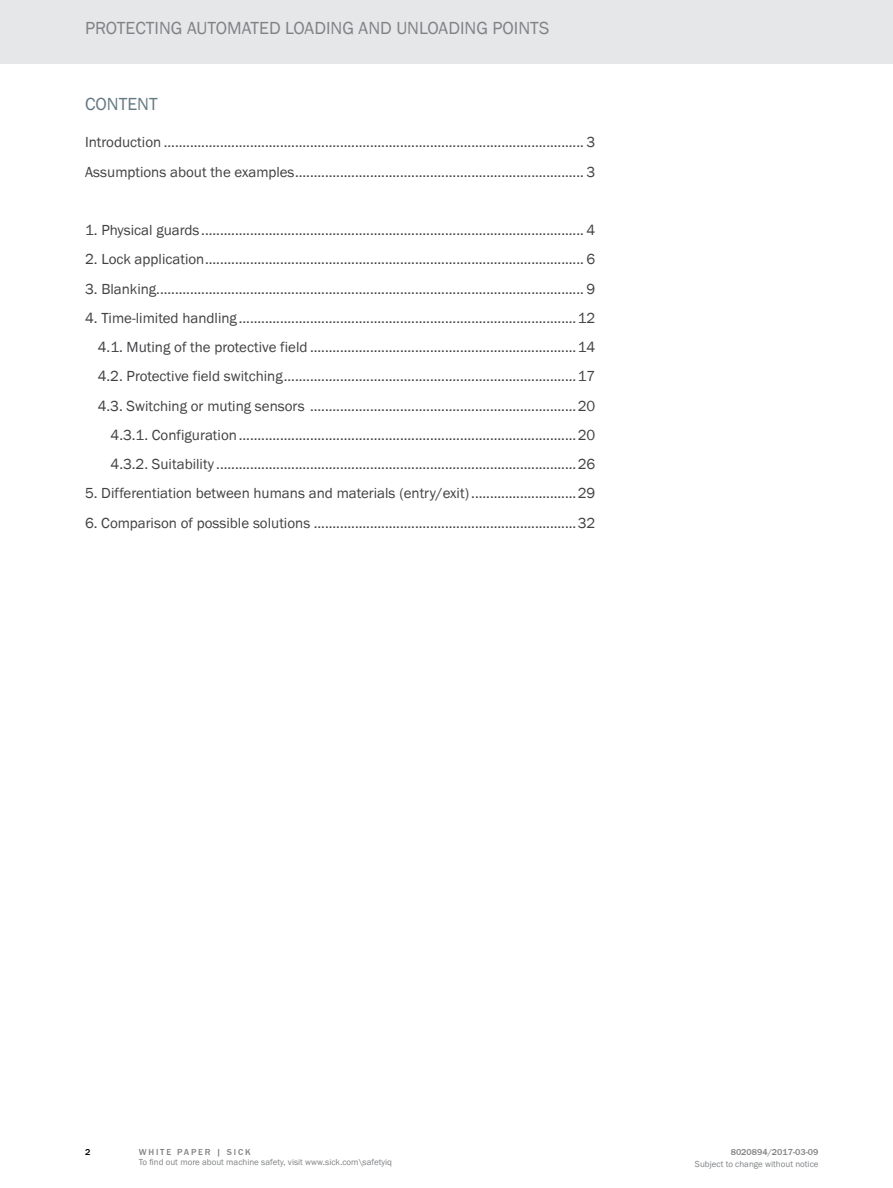
<style>
.page{position:relative;width:893px;height:1188px;background:#fff}
.page>*{position:absolute;margin:0;border:0;box-sizing:border-box;transform-origin:0 0}
.t1{font:18px "SICK Franklin";color:#808285}
.t2{font:18px "SICK Franklin";color:#677983}
.t3{font:15px/29.2px "SICK Franklin";color:#414042}
.t4{font:9px "SICK Franklin";color:#808285}
.t5{font:500 9px "SICK Franklin";color:#808285}
.t6{font:500 9px "SICK Franklin";letter-spacing:.2em;color:#808285}
.t7{font:500 9px "SICK Franklin";color:#000}
</style>
<div class="page">
<div style="left:0;top:0;width:893px;height:64px;background:#e6e7e8"></div>
<p class="t1" style="left:85px;top:17px;width:466px">PROTECTING AUTOMATED LOADING AND UNLOADING POINTS</p>
<p class="t2" style="left:85px;top:92px;width:74px">CONTENT</p>
<p class="t3" style="left:85px;top:128px;width:512px">Introduction ................................................................................................................ 3<br>Assumptions about the examples............................................................................. 3</p>
<p class="t3" style="left:85px;top:216px;width:512px">1. Physical guards...................................................................................................... 4</p>
<p class="t3" style="left:85px;top:245px;width:512px">2. Lock application..................................................................................................... 6</p>
<p class="t3" style="left:85px;top:274px;width:512px">3. Blanking.................................................................................................................. 9</p>
<p class="t3" style="left:85px;top:303px;width:512px;text-align:right">4. Time-limited handling..........................................................................................12<br>4.1. Muting of the protective field .......................................................................14<br>4.2. Protective field switching..............................................................................17<br>4.3. Switching or muting sensors .......................................................................20<br>4.3.1. Configuration..........................................................................................20<br>4.3.2. Suitability ................................................................................................26</p>
<p class="t3" style="left:85px;top:479px;width:512px">5. Differentiation between humans and materials (entry/exit) ............................29</p>
<p class="t3" style="left:85px;top:508px;width:512px">6. Comparison of possible solutions ......................................................................32</p>
<p class="t7" style="left:85px;top:1146px;width:7px">2</p>
<p class="t6" style="left:139px;top:1146px;width:113px">WHITE PAPER | SICK</p>
<p class="t4" style="left:139px;top:1157px;width:255px">To find out more about machine safety, visit www.sick.com\safetyiq</p>
<p class="t5" style="left:731px;top:1146px;width:89px">8020894/2017-03-09</p>
<p class="t4" style="left:695px;top:1159px;width:125px">Subject to change without notice</p>
</div>
